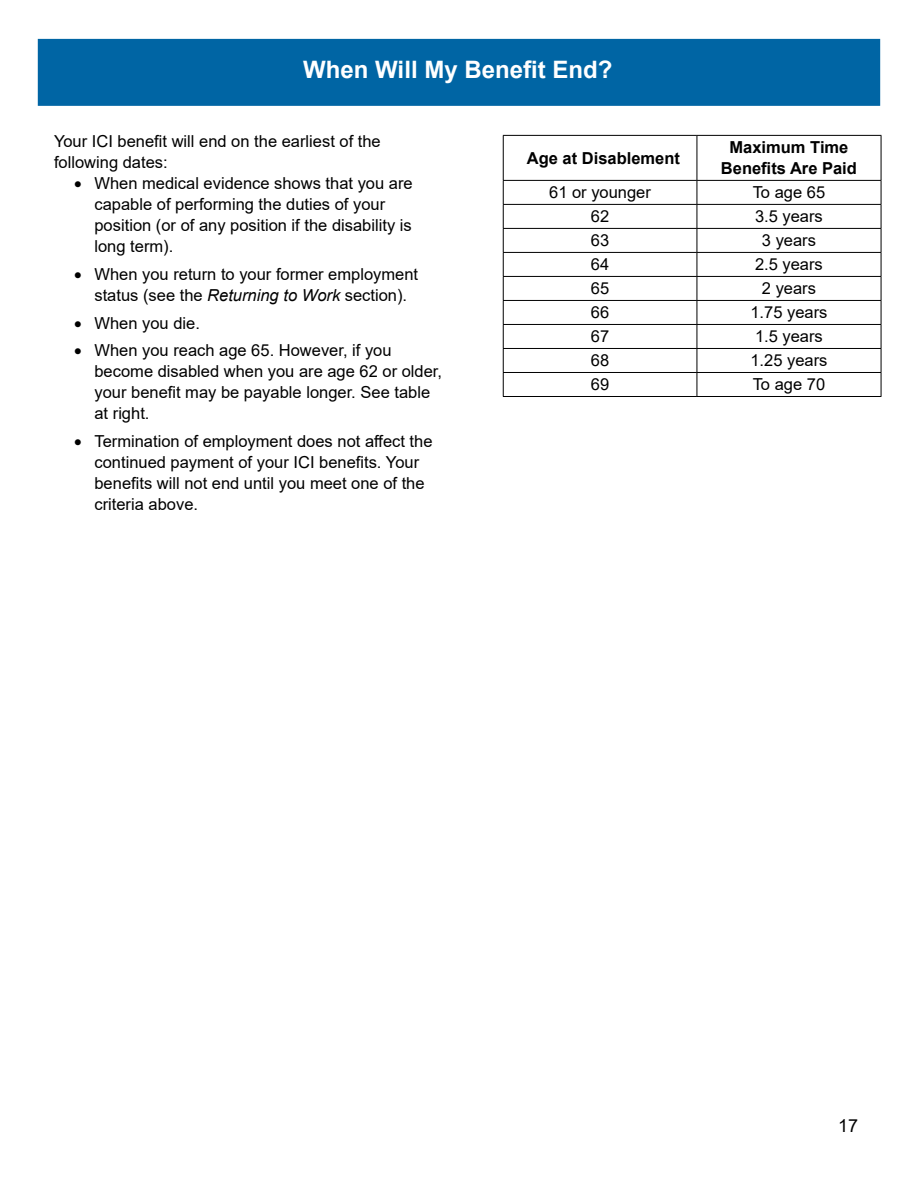
<style>
.page{position:relative;width:918px;height:1188px;background:#fff}
.page>*{position:absolute;margin:0;border:0;box-sizing:border-box;transform-origin:0 0}
.t1{font:700 24px "Arial";color:#fff}
.t2{font:18px "Arial";color:#000}
.t3{font:16.5px/21px "Arial";color:#000}
.t4{font:700 16.5px/21px "Arial";color:#000;text-align:center}
.s1{font-style:italic}
</style>
<div class="page">
<div style="left:38px;top:39px;width:842px;height:67px;background:#0065a4;border:2px solid #0065a4"></div>
<hr style="left:503px;top:135px;width:194px;height:1px;background:#000">
<hr style="left:503px;top:136px;width:1px;height:44px;background:#000">
<hr style="left:697px;top:135px;width:184px;height:1px;background:#000">
<hr style="left:697px;top:136px;width:1px;height:44px;background:#000">
<hr style="left:881px;top:136px;width:1px;height:44px;background:#000">
<hr style="left:503px;top:180px;width:194px;height:1px;background:#000">
<hr style="left:697px;top:180px;width:184px;height:1px;background:#000">
<hr style="left:503px;top:204px;width:194px;height:1px;background:#000">
<hr style="left:697px;top:204px;width:184px;height:1px;background:#000">
<hr style="left:503px;top:228px;width:194px;height:1px;background:#000">
<hr style="left:697px;top:228px;width:184px;height:1px;background:#000">
<hr style="left:503px;top:252px;width:194px;height:1px;background:#000">
<hr style="left:697px;top:252px;width:184px;height:1px;background:#000">
<hr style="left:503px;top:276px;width:194px;height:1px;background:#000">
<hr style="left:697px;top:276px;width:184px;height:1px;background:#000">
<hr style="left:503px;top:300px;width:194px;height:1px;background:#000">
<hr style="left:697px;top:300px;width:184px;height:1px;background:#000">
<hr style="left:503px;top:324px;width:194px;height:1px;background:#000">
<hr style="left:697px;top:324px;width:184px;height:1px;background:#000">
<hr style="left:503px;top:348px;width:194px;height:1px;background:#000">
<hr style="left:697px;top:348px;width:184px;height:1px;background:#000">
<hr style="left:503px;top:372px;width:194px;height:1px;background:#000">
<svg style="left:503px;top:181px;width:1px;height:215px"></svg>
<hr style="left:697px;top:372px;width:184px;height:1px;background:#000">
<svg style="left:697px;top:181px;width:1px;height:215px"></svg>
<svg style="left:881px;top:181px;width:1px;height:215px"></svg>
<hr style="left:503px;top:396px;width:194px;height:1px;background:#000">
<hr style="left:697px;top:396px;width:184px;height:1px;background:#000">
<h1 class="t1" style="left:303px;top:53px;width:311px">When Will My Benefit End?</h1>
<p class="t3" style="left:54px;top:131px;width:328px">Your ICI benefit will end on the earliest of the following dates:</p>
<p class="t3" style="left:94px;top:173px;width:320px;text-indent:-20px">• When medical evidence shows that you are capable of performing the duties of your position (or of any position if the disability is long term).</p>
<p class="t3" style="left:74px;top:263px;width:345px;text-align:center">• When you return to your former employment status (see the <span class="s1">Returning to Work</span> section).</p>
<p class="t3" style="left:74px;top:312px;width:127px">• When you die.</p>
<p class="t3" style="left:94px;top:340px;width:349px;text-indent:-20px">• When you reach age 65. However, if you become disabled when you are age 62 or older, your benefit may be payable longer. See table at right.</p>
<p class="t3" style="left:94px;top:431px;width:340px;text-indent:-20px">• Termination of employment does not affect the continued payment of your ICI benefits. Your benefits will not end until you meet one of the criteria above.</p>
<p class="t4" style="left:527px;top:148px;width:155px">Age at Disablement</p>
<p class="t4" style="left:721px;top:137px;width:138px">Maximum Time<br>Benefits Are Paid</p>
<p class="t3" style="left:549px;top:182px;width:103px">61 or younger</p>
<p class="t3" style="left:753px;top:182px;width:74px">To age 65</p>
<p class="t3" style="left:591px;top:206px;width:20px">62</p>
<p class="t3" style="left:755px;top:206px;width:69px">3.5 years</p>
<p class="t3" style="left:591px;top:230px;width:20px">63</p>
<p class="t3" style="left:762px;top:230px;width:56px">3 years</p>
<p class="t3" style="left:591px;top:254px;width:20px">64</p>
<p class="t3" style="left:755px;top:254px;width:69px">2.5 years</p>
<p class="t3" style="left:591px;top:278px;width:20px">65</p>
<p class="t3" style="left:762px;top:278px;width:56px">2 years</p>
<p class="t3" style="left:591px;top:302px;width:20px">66</p>
<p class="t3" style="left:750px;top:302px;width:79px">1.75 years</p>
<p class="t3" style="left:591px;top:326px;width:20px">67</p>
<p class="t3" style="left:755px;top:326px;width:69px">1.5 years</p>
<p class="t3" style="left:591px;top:350px;width:20px">68</p>
<p class="t3" style="left:750px;top:350px;width:79px">1.25 years</p>
<p class="t3" style="left:591px;top:374px;width:20px">69</p>
<p class="t3" style="left:753px;top:374px;width:74px">To age 70</p>
<p class="t2" style="left:838px;top:1113px;width:22px">17</p>
</div>
